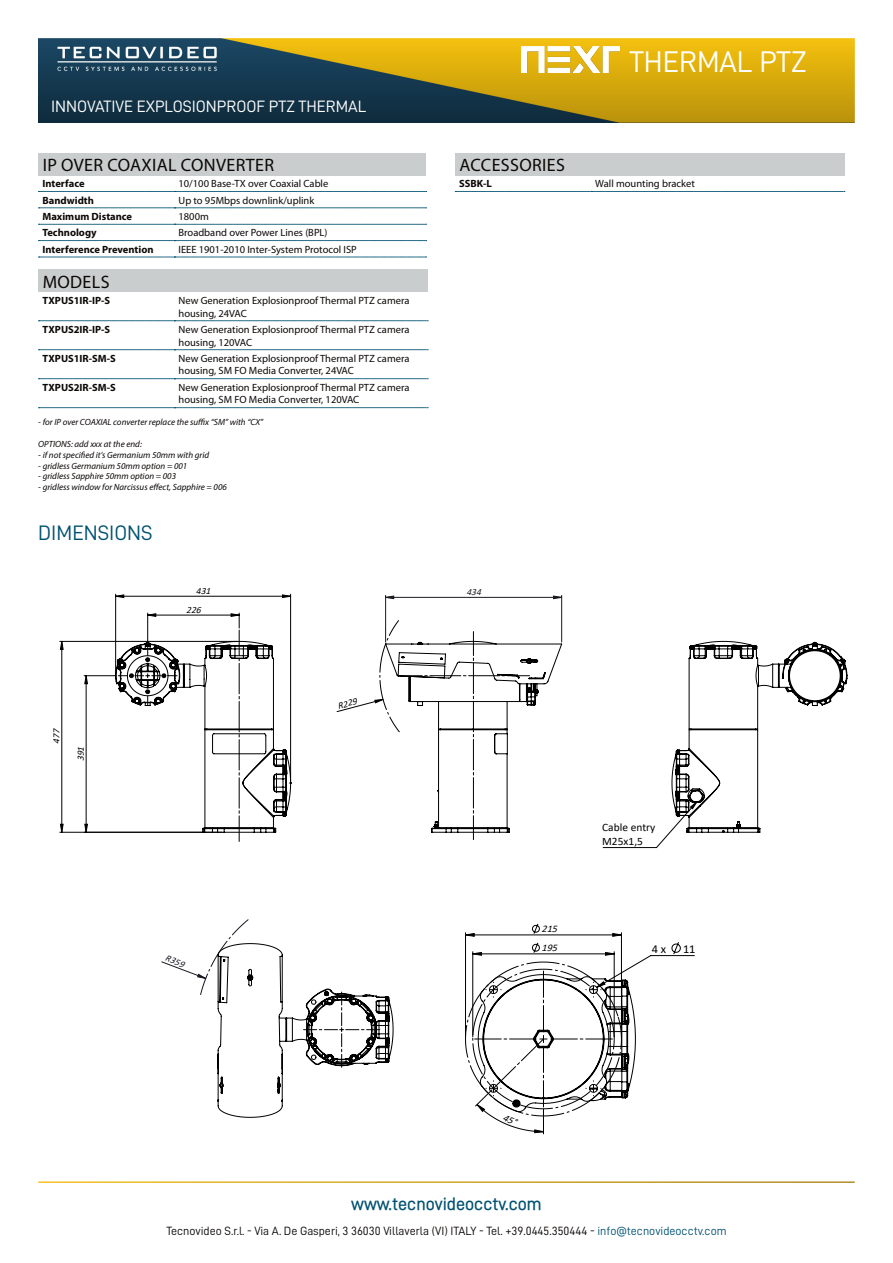
<style>
.page{position:relative;width:893px;height:1263px;background:#fff}
.page>*{position:absolute;margin:0;border:0;box-sizing:border-box;transform-origin:0 0}
.Titolo{font:30px "D DIN PRO Regular";color:#fff}
.TECHNICAL_SPECIFICATIONS{font:21px "D DIN PRO Regular";color:#005171}
.Titoletti{font:18px "Myriad Pro";letter-spacing:.02em;color:#0c0806}
.t1{font:18px "D DIN PRO Medium";color:#005171}
.Sottotitolo{font:16.5px "D DIN PRO Regular";color:#fff}
.t2{font:12.15px "Calibri";color:#000}
.t3{font:12px "D DIN PRO Regular";color:#0c0806}
.t4{font:11.25px/13.4px "Calibri";color:#000}
.Testo{font:10.5px/12.6px "Myriad Pro";color:#0c0806}
.Testo-2{font:700 10.5px "Myriad Pro";color:#0c0806}
.t5{font:italic 10.05px "Calibri";color:#000}
.t6{font:italic 9.45px "Calibri";color:#000}
.t7{font:italic 9.3px "Calibri";color:#000}
.t8{font:italic 9.3px "Calibri";color:#191924}
.Testo-3{font:italic 9px "Myriad Pro";color:#0c0806}
.s1{color:#005171}
</style>
<div class="page">
<img style="left:38px;top:38px;width:817px;height:85px">
<div style="left:38px;top:153px;width:388px;height:22px;background:#cacdce"></div>
<svg style="left:38px;top:191px;width:389px;height:1px"></svg>
<svg style="left:38px;top:208px;width:389px;height:1px"></svg>
<svg style="left:38px;top:224px;width:389px;height:1px"></svg>
<svg style="left:38px;top:240px;width:389px;height:1px"></svg>
<svg style="left:38px;top:257px;width:389px;height:1px"></svg>
<div style="left:38px;top:270px;width:389px;height:22px;background:#cacdce"></div>
<svg style="left:38px;top:320px;width:390px;height:1px"></svg>
<svg style="left:38px;top:349px;width:390px;height:1px"></svg>
<svg style="left:38px;top:378px;width:390px;height:1px"></svg>
<svg style="left:38px;top:407px;width:390px;height:1px"></svg>
<div style="left:455px;top:153px;width:389px;height:22px;background:#cacdce"></div>
<svg style="left:455px;top:191px;width:390px;height:1px"></svg>
<img style="left:522px;top:47px;width:98px;height:25px">
<hr style="left:38px;top:587px;width:1px;height:263px;background:#c0c0c0">
<hr style="left:38px;top:587px;width:418px;height:1px;background:#c0c0c0">
<hr style="left:38px;top:1151px;width:817px;height:1px;background:#c0c0c0">
<hr style="left:861px;top:587px;width:1px;height:263px;background:#c0c0c0">
<hr style="left:456px;top:587px;width:399px;height:1px;background:#c0c0c0">
<hr style="left:60px;top:832px;width:162px;height:1px;background:#000">
<hr style="left:60px;top:641px;width:177px;height:1px;background:#000">
<hr style="left:84px;top:675px;width:32px;height:1px;background:#000">
<hr style="left:385px;top:595px;width:1px;height:47px;background:#191924">
<hr style="left:561px;top:595px;width:1px;height:47px;background:#191924">
<hr style="left:290px;top:594px;width:1px;height:187px;background:#000">
<hr style="left:115px;top:594px;width:1px;height:80px;background:#000">
<svg style="left:60px;top:641px;width:4px;height:192px"></svg>
<svg style="left:84px;top:675px;width:4px;height:158px"></svg>
<svg style="left:385px;top:596px;width:177px;height:3px"></svg>
<svg style="left:115px;top:594px;width:176px;height:4px"></svg>
<svg style="left:115px;top:613px;width:732px;height:236px"></svg>
<hr style="left:151px;top:897px;width:1px;height:263px;background:#c0c0c0">
<hr style="left:151px;top:897px;width:315px;height:1px;background:#c0c0c0">
<hr style="left:151px;top:1163px;width:315px;height:1px;background:#c0c0c0">
<hr style="left:892px;top:897px;width:1px;height:263px;background:#c0c0c0">
<svg style="left:392px;top:897px;width:74px;height:1px"></svg>
<svg style="left:161px;top:919px;width:233px;height:199px"></svg>
<hr style="left:421px;top:919px;width:1px;height:219px;background:#c0c0c0">
<hr style="left:421px;top:1229px;width:315px;height:1px;background:#c0c0c0">
<svg style="left:421px;top:919px;width:274px;height:215px"></svg>
<p class="Sottotitolo" style="left:51px;top:97px;width:317px">INNOVATIVE EXPLOSIONPROOF PTZ THERMAL</p>
<p class="Titoletti" style="left:43px;top:154px;width:233px">IP OVER COAXIAL CONVERTER</p>
<p class="Testo-2" style="left:43px;top:177px;width:44px">Interface</p>
<p class="Testo" style="left:179px;top:177px;width:151px">10/100 Base-TX over Coaxial Cable</p>
<p class="Testo-2" style="left:43px;top:193px;width:53px">Bandwidth</p>
<p class="Testo" style="left:179px;top:194px;width:137px">Up to 95Mbps downlink/uplink</p>
<p class="Testo-2" style="left:43px;top:210px;width:91px">Maximum Distance</p>
<p class="Testo" style="left:179px;top:210px;width:32px">1800m</p>
<p class="Testo-2" style="left:43px;top:226px;width:56px">Technology</p>
<p class="Testo" style="left:179px;top:226px;width:150px">Broadband over Power Lines (BPL)</p>
<p class="Testo-2" style="left:43px;top:242px;width:113px">Interference Prevention</p>
<p class="Testo" style="left:179px;top:243px;width:180px">IEEE 1901-2010 Inter-System Protocol ISP</p>
<p class="Titoletti" style="left:43px;top:270px;width:68px">MODELS</p>
<p class="Testo-2" style="left:43px;top:294px;width:69px">TXPUS1IR-IP-S</p>
<p class="Testo" style="left:179px;top:294px;width:232px">New Generation Explosionproof Thermal PTZ camera housing, 24VAC</p>
<p class="Testo-2" style="left:43px;top:322px;width:69px">TXPUS2IR-IP-S</p>
<p class="Testo" style="left:179px;top:323px;width:232px">New Generation Explosionproof Thermal PTZ camera housing, 120VAC</p>
<p class="Testo-2" style="left:43px;top:351px;width:75px">TXPUS1IR-SM-S</p>
<p class="Testo" style="left:179px;top:352px;width:232px">New Generation Explosionproof Thermal PTZ camera housing, SM FO Media Converter, 24VAC</p>
<p class="Testo-2" style="left:43px;top:380px;width:75px">TXPUS2IR-SM-S</p>
<p class="Testo" style="left:179px;top:381px;width:232px">New Generation Explosionproof Thermal PTZ camera housing, SM FO Media Converter, 120VAC</p>
<p class="Testo-3" style="left:38px;top:417px;width:226px">- for IP over COAXIAL converter replace the suffix “SM” with “CX”</p>
<p class="Testo-3" style="left:38px;top:438px;width:105px">OPTIONS: add xxx at the end:</p>
<p class="Testo-3" style="left:38px;top:449px;width:172px">- if not specified it’s Germanium 50mm with grid</p>
<p class="Testo-3" style="left:38px;top:460px;width:151px">- gridless Germanium 50mm option = 001</p>
<p class="Testo-3" style="left:38px;top:471px;width:139px">- gridless Sapphire 50mm option = 003</p>
<p class="Testo-3" style="left:38px;top:481px;width:190px">- gridless window for Narcissus effect, Sapphire = 006</p>
<p class="TECHNICAL_SPECIFICATIONS" style="left:38px;top:521px;width:116px">DIMENSIONS</p>
<p class="Titolo" style="left:629px;top:46px;width:179px">THERMAL PTZ</p>
<p class="Titoletti" style="left:459px;top:154px;width:107px">ACCESSORIES</p>
<p class="Testo-2" style="left:459px;top:177px;width:34px">SSBK-L</p>
<p class="Testo" style="left:595px;top:177px;width:101px">Wall mounting bracket</p>
<p class="t7" style="left:196px;top:584px;width:19px">431</p>
<p class="t8" style="left:466px;top:585px;width:19px">434</p>
<p class="t6" style="left:50px;top:744px;width:19px;rotate:-90deg">477</p>
<p class="t6" style="left:74px;top:761px;width:19px;rotate:-90deg">391</p>
<p class="t7" style="left:186px;top:603px;width:19px">226</p>
<p class="t8" style="left:168px;top:951px;width:21px;rotate:21deg">R359</p>
<p class="t7" style="left:336px;top:700px;width:21px;rotate:-15deg">R229</p>
<p class="t5" style="left:542px;top:922px;width:21px">215</p>
<p class="t5" style="left:542px;top:941px;width:21px">195</p>
<p class="t4" style="left:602px;top:821px;width:55px">Cable entry<br>M25x1,5</p>
<p class="t2" style="left:652px;top:940px;width:16px">4 x</p>
<p class="t2" style="left:683px;top:940px;width:14px">11</p>
<h3 class="t1" style="left:351px;top:1194px;width:192px">www.tecnovideocctv.com</h3>
<p class="t3" style="left:166px;top:1224px;width:562px">Tecnovideo S.r.l. - Via A. De Gasperi, 3 36030 Villaverla (VI) ITALY - Tel. +39.0445.350444 - <span class="s1">info@tecnovideocctv.com</span></p>
</div>
